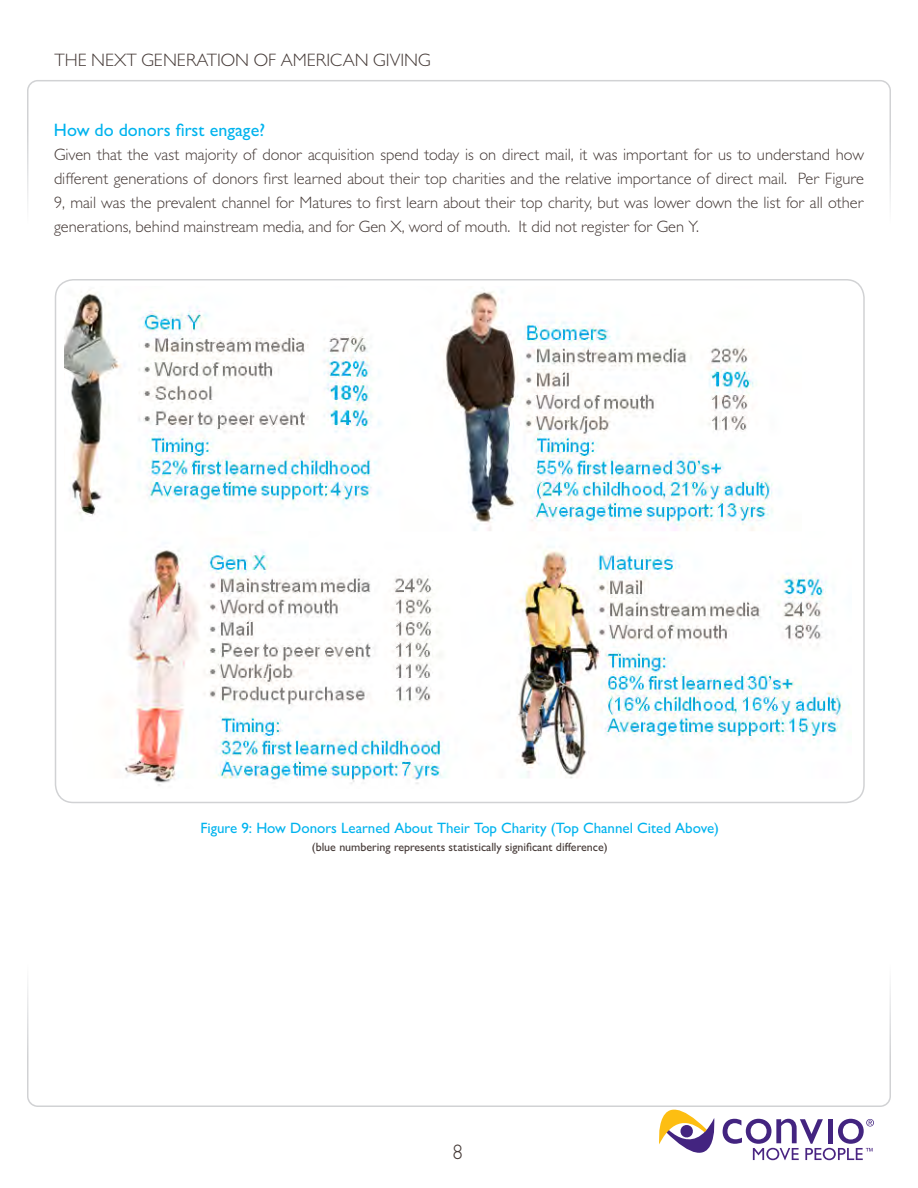
<style>
.page{position:relative;width:918px;height:1188px;background:#fff}
.page>*{position:absolute;margin:0;border:0;box-sizing:border-box;transform-origin:0 0}
.t1{font:300 21px "Gill Sans MT Pro";color:#453a37}
.t2{font:300 18px "Gill Sans MT Pro";color:#453a37}
.subhead{font:500 18px "Gill Sans MT Pro";color:#00b3ee}
.body_copy{font:300 16.5px/24px "Gill Sans MT Pro";color:#453a37;text-align:justify}
.t3{font:500 15px "Gill Sans MT Pro";color:#00b3ee}
.t4{font:500 12px "Gill Sans MT Pro";color:#453a37}
</style>
<div class="page">
<svg style="left:27px;top:80px;width:864px;height:126px"></svg>
<svg style="left:27px;top:982px;width:864px;height:125px"></svg>
<svg style="left:653px;top:1077px;width:221px;height:84px"></svg>
<img style="left:64px;top:290px;width:779px;height:496px">
<p class="t2" style="left:54px;top:49px;width:378px">THE NEXT GENERATION OF AMERICAN GIVING</p>
<p class="subhead" style="left:54px;top:119px;width:213px">How do donors first engage?</p>
<p class="body_copy" style="left:54px;top:142px;width:812px">Given that the vast majority of donor acquisition spend today is on direct mail, it was important for us to understand how different generations of donors first learned about their top charities and the relative importance of direct mail. Per Figure 9, mail was the prevalent channel for Matures to first learn about their top charity, but was lower down the list for all other generations, behind mainstream media, and for Gen X, word of mouth. It did not register for Gen Y.</p>
<p class="t3" style="left:200px;top:819px;width:520px">Figure 9: How Donors Learned About Their Top Charity (Top Channel Cited Above)</p>
<p class="t4" style="left:312px;top:840px;width:297px">(blue numbering represents statistically significant difference)</p>
<p class="t1" style="left:452px;top:1140px;width:12px">8</p>
</div>
